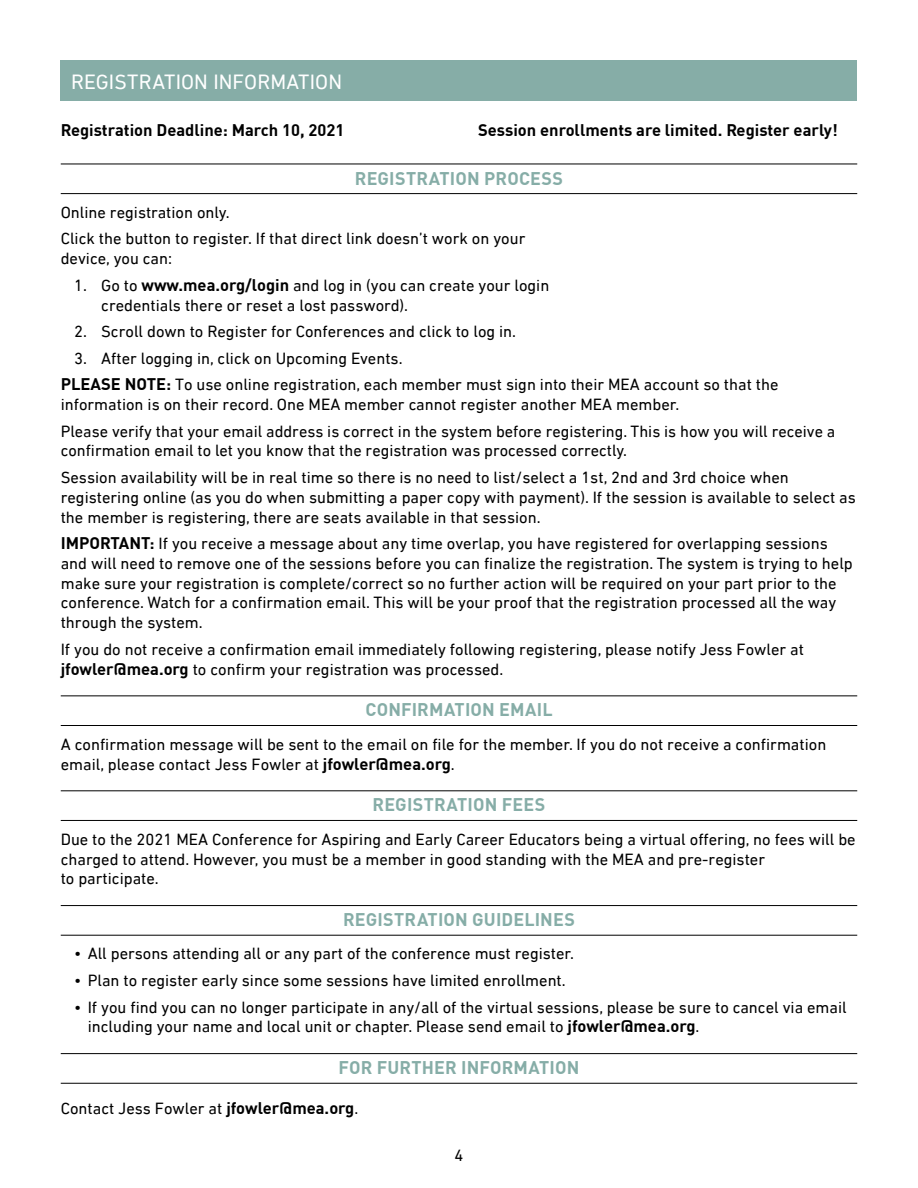
<style>
.page{position:relative;width:918px;height:1188px;background:#fff}
.page>*{position:absolute;margin:0;border:0;box-sizing:border-box;transform-origin:0 0}
.t1{font:21px "DIN Next LT Pro";letter-spacing:.005em;color:#fff}
.t2{font:700 18px "DINOT";letter-spacing:.01em;color:#86ada7}
.t3{font:16.5px/19.8px "DIN Next LT Pro";color:#000}
.t4{font:700 16.5px "DINOT";color:#000}
.s1{font-family:"DINOT";font-weight:700}
</style>
<div class="page">
<div style="left:61px;top:60px;width:796px;height:41px;background:#86ada7"></div>
<hr style="left:61px;top:164px;width:796px;height:1px;background:#000">
<hr style="left:61px;top:193px;width:796px;height:1px;background:#000">
<hr style="left:61px;top:695px;width:796px;height:1px;background:#000">
<hr style="left:61px;top:725px;width:796px;height:1px;background:#000">
<hr style="left:61px;top:790px;width:796px;height:1px;background:#000">
<hr style="left:61px;top:820px;width:796px;height:1px;background:#000">
<hr style="left:61px;top:905px;width:796px;height:1px;background:#000">
<hr style="left:61px;top:935px;width:796px;height:1px;background:#000">
<hr style="left:61px;top:1053px;width:796px;height:1px;background:#000">
<hr style="left:61px;top:1083px;width:796px;height:1px;background:#000">
<p class="t1" style="left:71px;top:70px;width:272px">REGISTRATION INFORMATION</p>
<p class="t4" style="left:61px;top:117px;width:285px">Registration Deadline: March 10, 2021</p>
<p class="t4" style="left:478px;top:117px;width:361px">Session enrollments are limited. Register early!</p>
<p class="t2" style="left:355px;top:164px;width:210px">REGISTRATION PROCESS</p>
<p class="t3" style="left:61px;top:199px;width:466px;line-height:26.5px">Online registration only.<br>Click the button to register. If that direct link doesn’t work on your</p>
<p class="t3" style="left:61px;top:249px;width:113px">device, you can:</p>
<p class="t3" style="left:101px;top:275px;width:450px;text-indent:-27px">1. Go to <span class="s1">www.mea.org/login</span> and log in (you can create your login credentials there or reset a lost password).</p>
<p class="t3" style="left:74px;top:321px;width:443px">2. Scroll down to Register for Conferences and click to log in.</p>
<p class="t3" style="left:61px;top:345px;width:719px;line-height:26.5px;text-indent:14px">3. After logging in, click on Upcoming Events.<br><span class="s1">PLEASE NOTE:</span> To use online registration, each member must sign into their MEA account so that the</p>
<p class="t3" style="left:61px;top:391px;width:776px;line-height:26.5px">information is on their record. One MEA member cannot register another MEA member.<br>Please verify that your email address is correct in the system before registering. This is how you will receive a</p>
<p class="t3" style="left:61px;top:437px;width:730px;line-height:26.5px">confirmation email to let you know that the registration was processed correctly.<br>Session availability will be in real time so there is no need to list/select a 1st, 2nd and 3rd choice when</p>
<p class="t3" style="left:61px;top:487px;width:797px">registering online (as you do when submitting a paper copy with payment). If the session is available to select as the member is registering, there are seats available in that session.</p>
<p class="t3" style="left:61px;top:533px;width:794px"><span class="s1">IMPORTANT:</span> If you receive a message about any time overlap, you have registered for overlapping sessions and will need to remove one of the sessions before you can finalize the registration. The system is trying to help make sure your registration is complete/correct so no further action will be required on your part prior to the conference. Watch for a confirmation email. This will be your proof that the registration processed all the way through the system.</p>
<p class="t3" style="left:61px;top:639px;width:745px">If you do not receive a confirmation email immediately following registering, please notify Jess Fowler at <span class="s1">jfowler@mea.org</span> to confirm your registration was processed.</p>
<p class="t2" style="left:365px;top:696px;width:189px">CONFIRMATION EMAIL</p>
<p class="t3" style="left:61px;top:734px;width:767px">A confirmation message will be sent to the email on file for the member. If you do not receive a confirmation email, please contact Jess Fowler at <span class="s1">jfowler@mea.org</span>.</p>
<p class="t2" style="left:373px;top:791px;width:174px">REGISTRATION FEES</p>
<p class="t3" style="left:61px;top:829px;width:796px">Due to the 2021 MEA Conference for Aspiring and Early Career Educators being a virtual offering, no fees will be charged to attend. However, you must be a member in good standing with the MEA and pre-register<br>to participate.</p>
<p class="t2" style="left:343px;top:906px;width:233px">REGISTRATION GUIDELINES</p>
<p class="t3" style="left:74px;top:944px;width:501px">• All persons attending all or any part of the conference must register.</p>
<p class="t3" style="left:74px;top:970px;width:493px">• Plan to register early since some sessions have limited enrollment.</p>
<p class="t3" style="left:88px;top:997px;width:761px;text-indent:-13px">• If you find you can no longer participate in any/all of the virtual sessions, please be sure to cancel via email including your name and local unit or chapter. Please send email to <span class="s1">jfowler@mea.org</span>.</p>
<p class="t2" style="left:339px;top:1054px;width:242px">FOR FURTHER INFORMATION</p>
<p class="t3" style="left:61px;top:1099px;width:299px">Contact Jess Fowler at <span class="s1">jfowler@mea.org</span>.</p>
<p class="t3" style="left:455px;top:1146px;width:10px">4</p>
</div>
